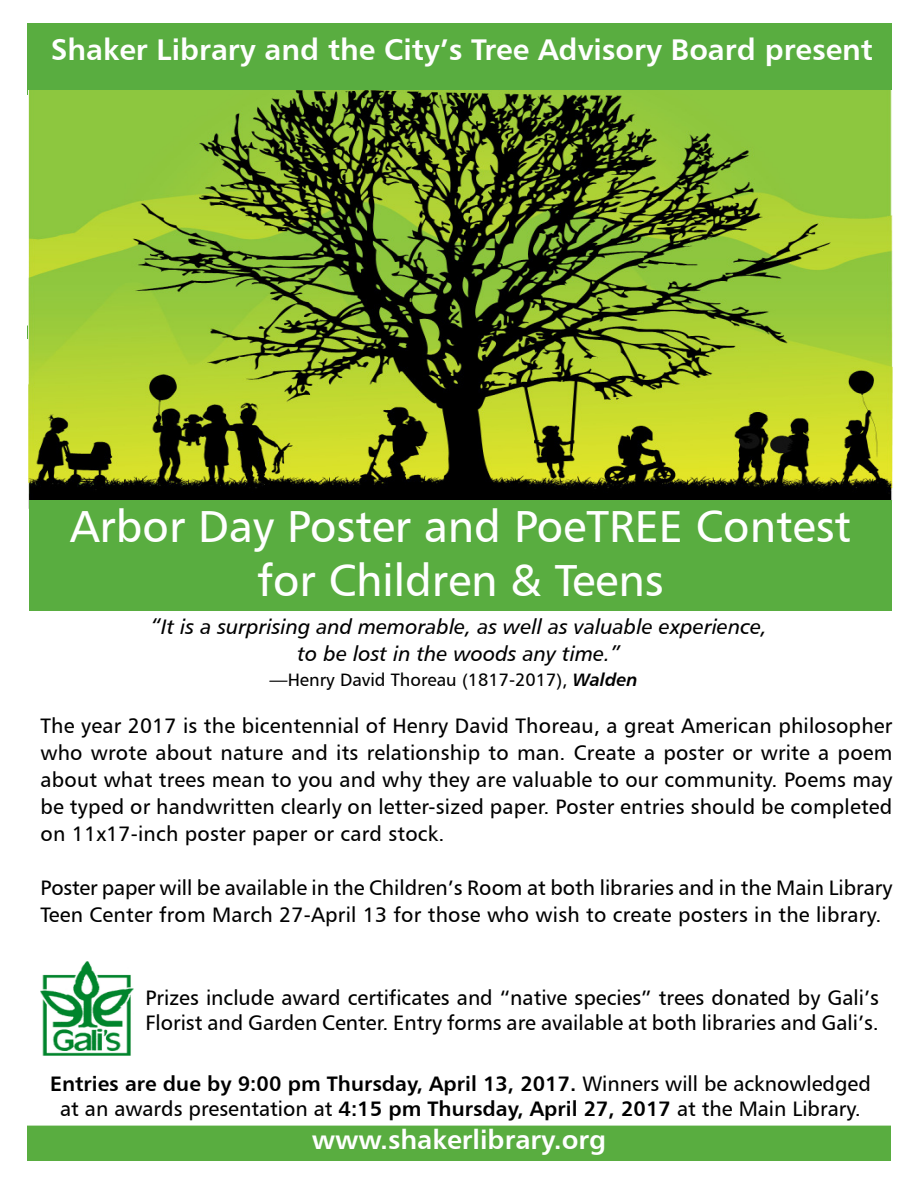
<style>
.page{position:relative;width:918px;height:1188px;background:#fff}
.page>*{position:absolute;margin:0;border:0;box-sizing:border-box;transform-origin:0 0}
.t1{font:45px/54px "Humanist 777 BT Roman B";color:#fff;text-align:center}
.t2{font:30px "Humanist 777 BT Bold B";color:#fff}
.t3{font:27px "Humanist 777 BT Bold B";color:#fff}
.t4{font:21px/27px "Humanist 777 BT Roman B";color:#000}
.t5{font:21px/27px "Humanist 777 BT Italic B";color:#000;text-align:center}
.t6{font:21px "Humanist 777 BT Bold B";color:#000}
.t7{font:18px "Humanist 777 BT Roman B";color:#000}
.s1{font-family:"Humanist 777 BT Italic B"}
.s2{font-family:"Humanist 777 BT Bold Italic B"}
.s3{font-family:"Humanist 777 BT Roman B"}
.s4{font-family:"Humanist 777 BT Bold B"}
</style>
<div class="page">
<div style="left:27px;top:23px;width:865px;height:72px;background:#59ad40"></div>
<div style="left:28px;top:1126px;width:862px;height:34px;background:#59ad40"></div>
<div style="left:27px;top:1126px;width:864px;height:35px;border:1px solid #59ad40"></div>
<img style="left:40px;top:961px;width:93px;height:95px">
<img style="left:28px;top:90px;width:864px;height:419px">
<div style="left:29px;top:500px;width:863px;height:110px;background:#59ad40"></div>
<h2 class="t2" style="left:51px;top:37px;width:824px">Shaker Library and the City’s Tree Advisory Board present</h2>
<h1 class="t1" style="left:70px;top:503px;width:783px">Arbor Day Poster and PoeTREE Contest for Children &amp; Teens</h1>
<p class="t5" style="left:151px;top:615px;width:618px">“It is a surprising and memorable, as well as valuable experience, to be lost in the woods any time.”</p>
<p class="t7" style="left:270px;top:672px;width:370px"><span class="s1">—</span>Henry David Thoreau (1817-2017), <span class="s2">Walden</span></p>
<p class="t4" style="left:40px;top:714px;width:854px;text-align:justify">The year 2017 is the bicentennial of Henry David Thoreau, a great American philosopher who wrote about nature and its relationship to man. Create a poster or write a poem about what trees mean to you and why they are valuable to our community. Poems may be typed or handwritten clearly on letter-sized paper. Poster entries should be completed on 11x17-inch poster paper or card stock.</p>
<p class="t4" style="left:40px;top:876px;width:853px">Poster paper will be available in the Children’s Room at both libraries and in the Main Library<br>Teen Center from March 27-April 13 for those who wish to create posters in the library.</p>
<p class="t4" style="left:145px;top:987px;width:735px;line-height:25.2px">Prizes include award certificates and “native species” trees donated by Gali’s<br>Florist and Garden Center. Entry forms are available at both libraries and Gali’s.</p>
<p class="t6" style="left:50px;top:1075px;width:822px">Entries are due by 9:00 pm Thursday, April 13, 2017. <span class="s3">Winners will be acknowledged</span></p>
<p class="t4" style="left:60px;top:1097px;width:802px">at an awards presentation at <span class="s4">4:15 pm Thursday, April 27, 2017</span> at the Main Library.</p>
<p class="t3" style="left:312px;top:1129px;width:296px">www.shakerlibrary.org</p>
</div>
